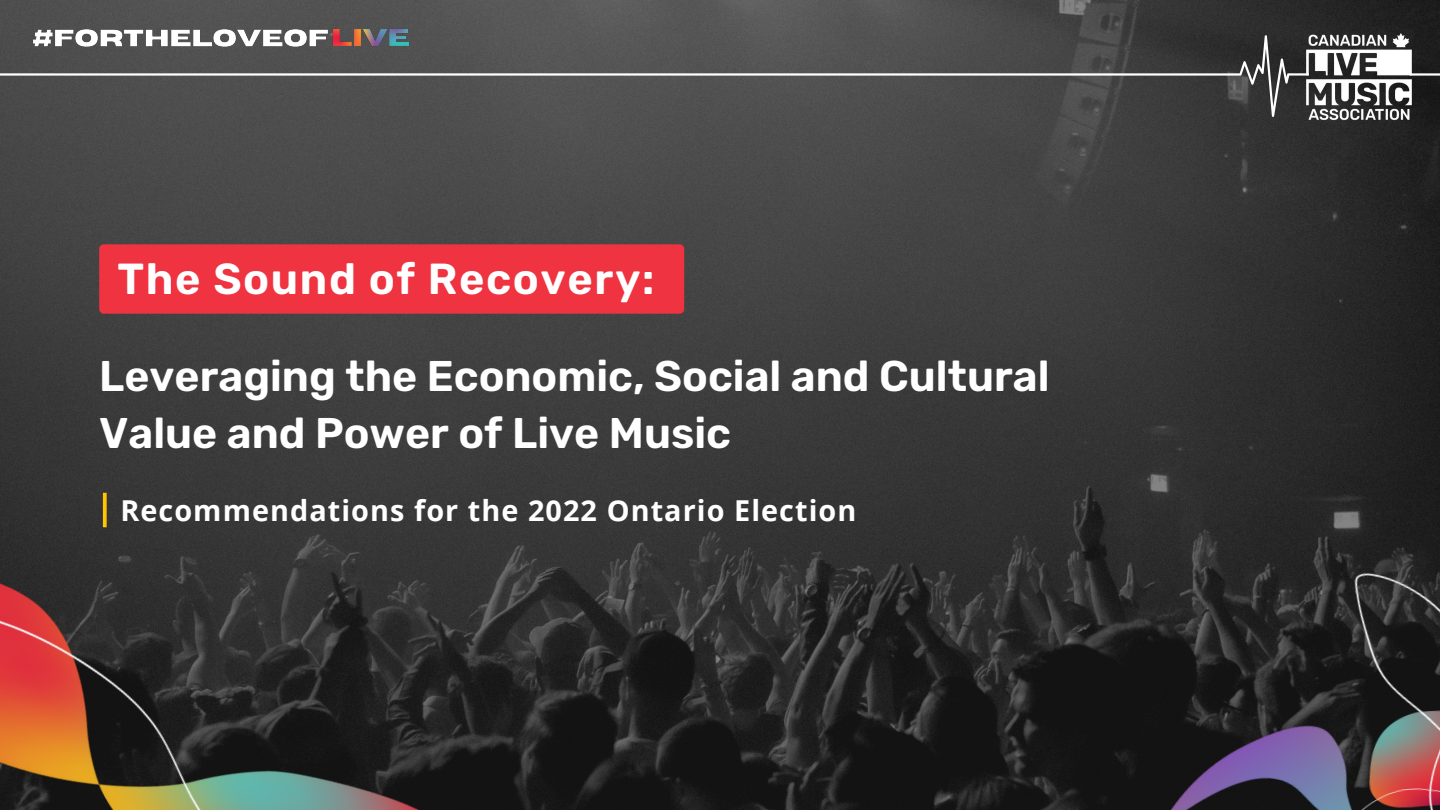
<style>
.page{position:relative;width:1440px;height:810px;background:#fff}
.page>*{position:absolute;margin:0;border:0;box-sizing:border-box;transform-origin:0 0}
.t1{font:600 43.4px "Rubik";letter-spacing:.035em;color:#fff}
.t2{font:600 42.9px/57px "Rubik";color:#fff}
.t3{font:700 28.8px "Open Sans";letter-spacing:.035em;color:#fff}
</style>
<div class="page">
<img style="left:0;top:0;width:1440px;height:810px">
<img style="left:1297px;top:25px;width:125px;height:104px">
<svg style="left:0;top:35px;width:1309px;height:82px;background:#515151"></svg>
<svg style="left:1410px;top:35px;width:30px;height:82px;background:#292929"></svg>
<img style="left:25px;top:25px;width:386px;height:26px">
<img style="left:1136px;top:332px;width:304px;height:478px">
<img style="left:0;top:345px;width:532px;height:465px">
<svg style="left:103px;top:493px;width:4px;height:34px"></svg>
<div style="left:99px;top:244px;width:585px;height:70px;background:#ef3340"></div>
<p class="t1" style="left:117px;top:253px;width:539px">The Sound of Recovery:</p>
<p class="t2" style="left:99px;top:348px;width:952px">Leveraging the Economic, Social and Cultural<br>Value and Power of Live Music</p>
<p class="t3" style="left:120px;top:490px;width:738px">Recommendations for the 2022 Ontario Election</p>
</div>
